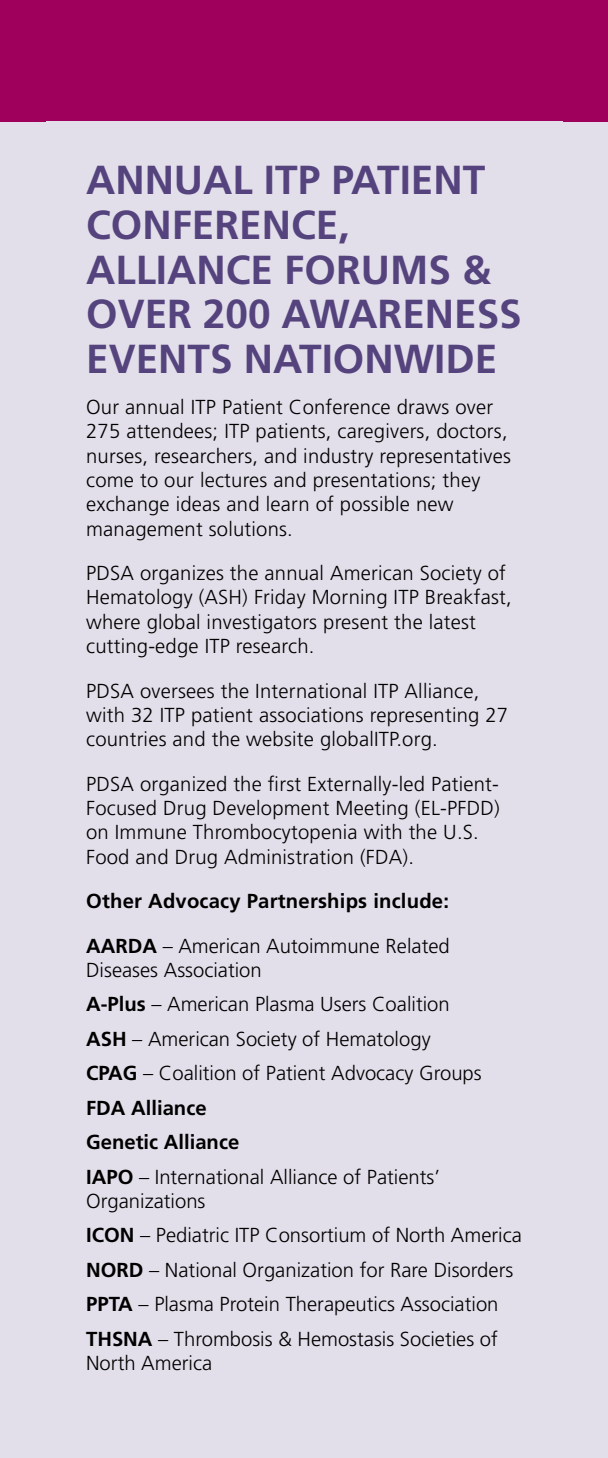
<style>
.page{position:relative;width:608px;height:1458px;background:#fff}
.page>*{position:absolute;margin:0;border:0;box-sizing:border-box;transform-origin:0 0}
.t1{font:700 40.5px/45px "Frutiger";color:#55437e}
.t2{font:300 20.25px/24.3px "Frutiger";letter-spacing:.01em;color:#000}
.t3{font:700 20.25px "Frutiger";letter-spacing:.01em;color:#000}
.s1{font-weight:700}
</style>
<div class="page">
<div style="left:0;top:122px;width:608px;height:1336px;background:#e2dfea"></div>
<div style="left:0;top:0;width:608px;height:122px;background:#9f005b"></div>
<h1 class="t1" style="left:86px;top:157px;width:437px">ANNUAL ITP PATIENT<br>CONFERENCE,<br>ALLIANCE FORUMS &amp;<br>OVER 200 AWARENESS<br>EVENTS NATIONWIDE</h1>
<p class="t2" style="left:86px;top:395px;width:426px">Our annual ITP Patient Conference draws over 275 attendees; ITP patients, caregivers, doctors, nurses, researchers, and industry representatives come to our lectures and presentations; they exchange ideas and learn of possible new management solutions.</p>
<p class="t2" style="left:86px;top:561px;width:427px">PDSA organizes the annual American Society of Hematology (ASH) Friday Morning ITP Breakfast, where global investigators present the latest cutting-edge ITP research.</p>
<p class="t2" style="left:86px;top:678px;width:423px">PDSA oversees the International ITP Alliance, with 32 ITP patient associations representing 27 countries and the website globalITP.org.</p>
<p class="t2" style="left:86px;top:771px;width:415px">PDSA organized the first Externally-led Patient-Focused Drug Development Meeting (EL-PFDD) on Immune Thrombocytopenia with the U.S.<br>Food and Drug Administration (FDA).</p>
<p class="t3" style="left:86px;top:889px;width:364px">Other Advocacy Partnerships include:</p>
<p class="t2" style="left:86px;top:933px;width:365px"><span class="s1">AARDA</span> – American Autoimmune Related<br>Diseases Association</p>
<p class="t2" style="left:86px;top:987px;width:397px;line-height:34.4px"><span class="s1">A-Plus</span> – American Plasma Users Coalition<br><span class="s1">ASH</span> – American Society of Hematology<br><span class="s1">CPAG</span> – Coalition of Patient Advocacy Groups<br><span class="s1">FDA Alliance<br>Genetic Alliance<br>IAPO</span> – International Alliance of Patients’</p>
<p class="t2" style="left:86px;top:1184px;width:437px;line-height:34.4px">Organizations<br><span class="s1">ICON</span> – Pediatric ITP Consortium of North America <span class="s1">NORD</span> – National Organization for Rare Disorders <span class="s1">PPTA</span> – Plasma Protein Therapeutics Association <span class="s1">THSNA</span> – Thrombosis &amp; Hemostasis Societies of</p>
<p class="t2" style="left:86px;top:1351px;width:127px">North America</p>
</div>
